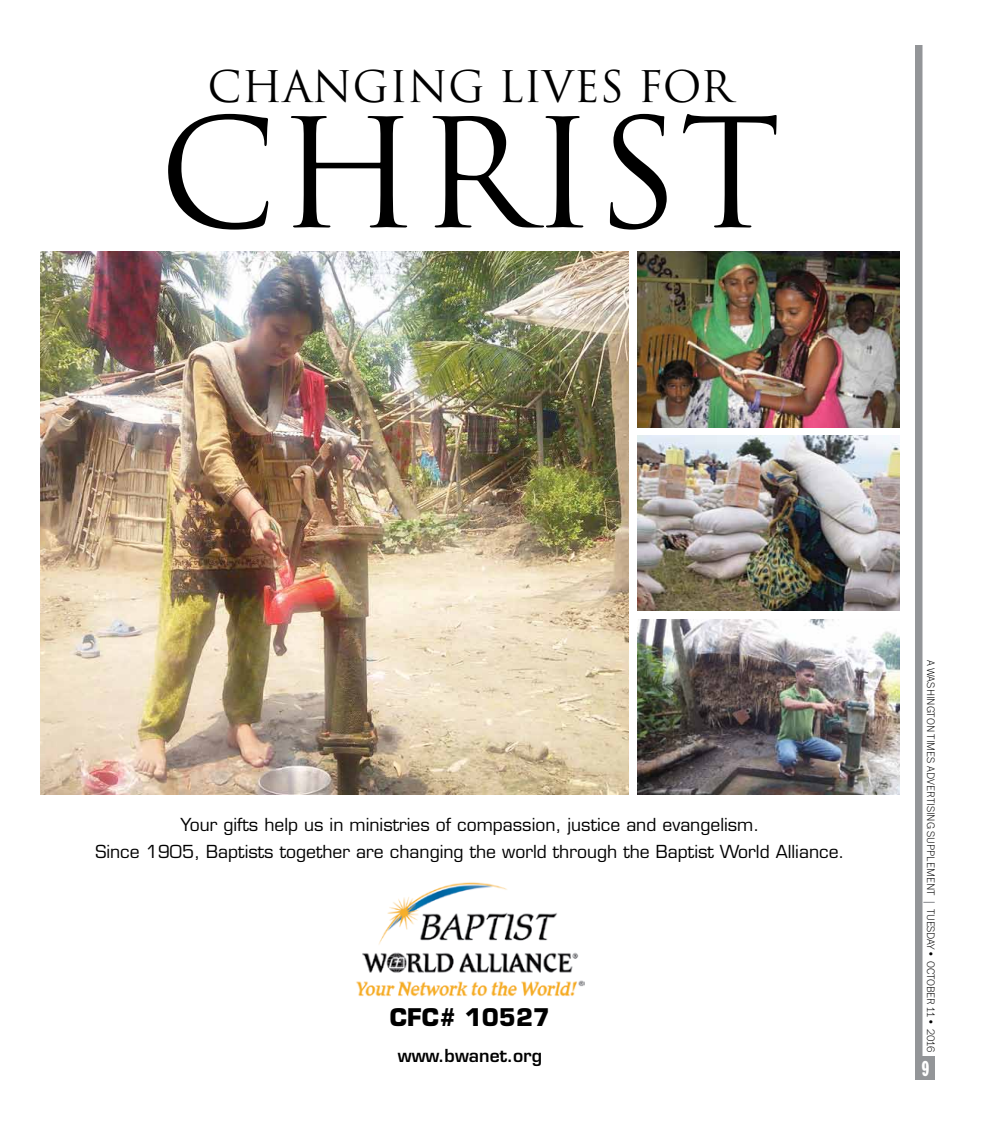
<style>
.page{position:relative;width:990px;height:1125px;background:#fff}
.page>*{position:absolute;margin:0;border:0;box-sizing:border-box;transform-origin:0 0}
.t1{font:147.5px "Trajan";color:#000}
.t2{font:42.5px "Trajan";color:#000}
.t3{font:700 23.75px "Eurostile";color:#000}
.t4{font:900 22.5px "Franklin ITC Cond";color:#fff;scale:.8 1}
.t5{font:17.5px/27.5px "Eurostile";color:#000;text-align:center}
.t6{font:600 17.5px "Eurostile";color:#000}
.t7{font:100 11.25px "Franklin ITC";letter-spacing:-.015em;color:#000}
.s1{font-family:"Franklin ITC Narrow";font-weight:500;font-size:13.62px;color:#939598}
</style>
<div class="page">
<div style="left:915px;top:45px;width:7px;height:1035px;background:#939598"></div>
<div style="left:916px;top:1057px;width:19px;height:23px;background:#939598"></div>
<img style="left:40px;top:252px;width:588px;height:543px">
<img style="left:638px;top:252px;width:262px;height:175px">
<img style="left:638px;top:435px;width:262px;height:176px">
<img style="left:638px;top:619px;width:262px;height:176px">
<img style="left:356px;top:882px;width:229px;height:114px">
<p class="t2" style="left:208px;top:61px;width:526px">CHANGING LIVES FOR</p>
<p class="t1" style="left:159px;top:85px;width:624px">CHRIST</p>
<p class="t5" style="left:95px;top:811px;width:751px">Your gifts help us in ministries of compassion, justice and evangelism.<br>Since 1905, Baptists together are changing the world through the Baptist World Alliance.</p>
<p class="t3" style="left:390px;top:1003px;width:162px">CFC# 10527</p>
<p class="t6" style="left:398px;top:1045px;width:146px">www.bwanet.org</p>
<p class="t7" style="left:937px;top:660px;width:237px;rotate:90deg">A Washington Times Advertising Supplement</p>
<p class="t7" style="left:937px;top:783px;width:271px;rotate:90deg">THE WASHINGTON TIMES <span class="s1">|</span> Tuesday • October 11 • 2016</p>
<p class="t4" style="left:922px;top:1056px;width:11px">9</p>
</div>
